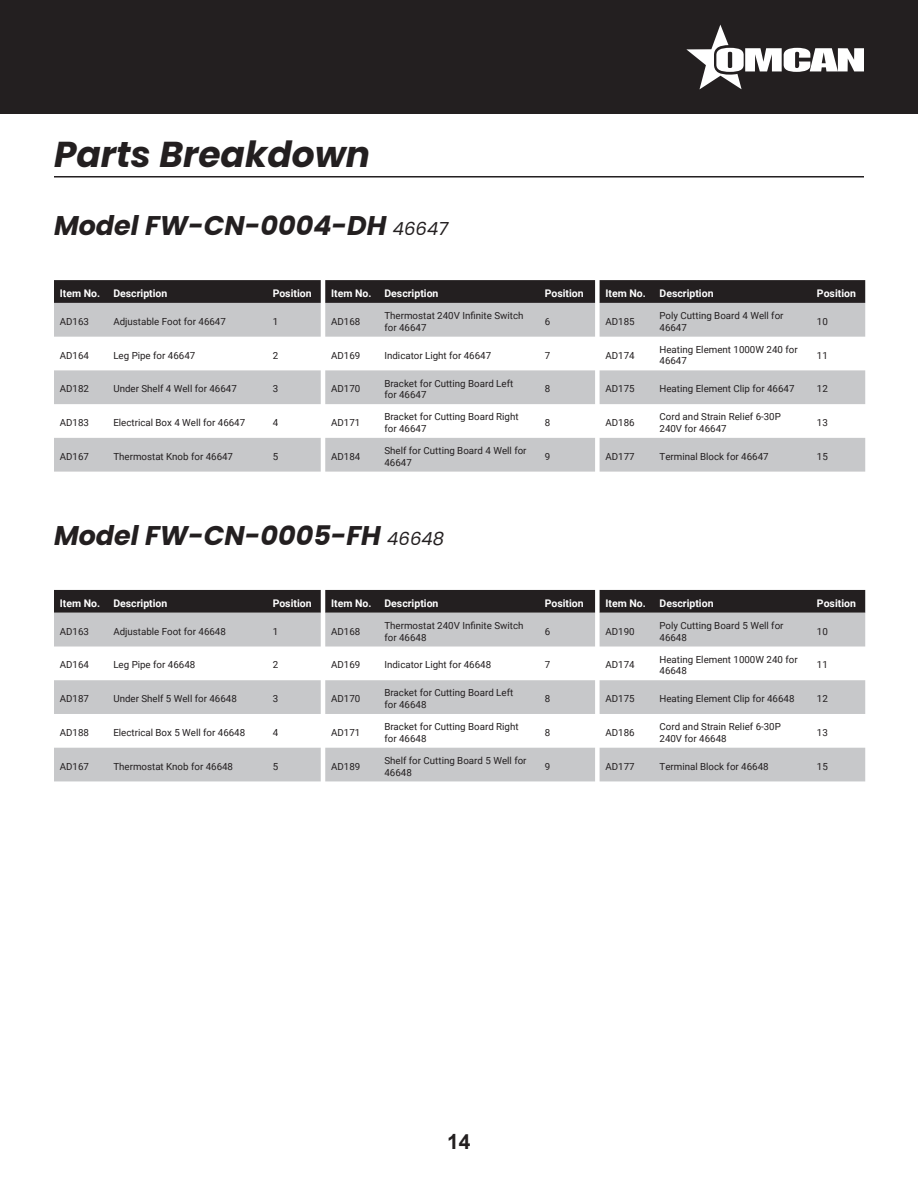
<style>
.page{position:relative;width:918px;height:1188px;background:#fff}
.page>*{position:absolute;margin:0;border:0;box-sizing:border-box;transform-origin:0 0}
.t1{font:italic 700 36px "Poppins";color:#231f20}
.t2{font:italic 700 27px "Poppins";color:#231f20}
.t3{font:700 21px "Arial";color:#231f20}
.t4{font:700 10.5px "Roboto";color:#fff}
.t5{font:9.75px/11.7px "Roboto";color:#231f20}
.s1{font-weight:400;font-size:18px}
</style>
<div class="page">
<div style="left:0;top:0;width:918px;height:114px;background:#231f20"></div>
<svg style="left:686px;top:25px;width:178px;height:64px"></svg>
<hr style="left:54px;top:176px;width:810px;height:2px;background:#231f20">
<svg style="left:54px;top:280px;width:811px;height:23px;background:#272324"></svg>
<svg style="left:54px;top:303px;width:811px;height:169px;fill:#c7c8ca"></svg>
<div style="left:54px;top:590px;width:811px;height:23px;background:#231f20"></div>
<svg style="left:54px;top:613px;width:811px;height:168px;fill:#c7c8ca"></svg>
<p class="t1" style="left:54px;top:133px;width:318px">Parts Breakdown</p>
<p class="t2" style="left:54px;top:210px;width:396px">Model FW-CN-0004-DH <span class="s1">46647</span></p>
<p class="t4" style="left:60px;top:286px;width:42px">Item No.</p>
<p class="t4" style="left:113px;top:286px;width:56px">Description</p>
<p class="t4" style="left:273px;top:286px;width:40px">Position</p>
<p class="t4" style="left:331px;top:286px;width:42px">Item No.</p>
<p class="t4" style="left:384px;top:286px;width:56px">Description</p>
<p class="t4" style="left:545px;top:286px;width:40px">Position</p>
<p class="t4" style="left:605px;top:286px;width:42px">Item No.</p>
<p class="t4" style="left:660px;top:286px;width:56px">Description</p>
<p class="t4" style="left:817px;top:286px;width:40px">Position</p>
<p class="t5" style="left:60px;top:315px;width:31px">AD163</p>
<p class="t5" style="left:113px;top:315px;width:114px">Adjustable Foot for 46647</p>
<p class="t5" style="left:273px;top:315px;width:7px">1</p>
<p class="t5" style="left:331px;top:315px;width:31px">AD168</p>
<p class="t5" style="left:384px;top:309px;width:141px">Thermostat 240V Infinite Switch for 46647</p>
<p class="t5" style="left:545px;top:315px;width:7px">6</p>
<p class="t5" style="left:605px;top:315px;width:31px">AD185</p>
<p class="t5" style="left:660px;top:309px;width:126px">Poly Cutting Board 4 Well for<br>46647</p>
<p class="t5" style="left:817px;top:315px;width:12px">10</p>
<p class="t5" style="left:60px;top:349px;width:31px">AD164</p>
<p class="t5" style="left:113px;top:349px;width:83px">Leg Pipe for 46647</p>
<p class="t5" style="left:273px;top:349px;width:7px">2</p>
<p class="t5" style="left:331px;top:349px;width:31px">AD169</p>
<p class="t5" style="left:384px;top:349px;width:108px">Indicator Light for 46647</p>
<p class="t5" style="left:545px;top:349px;width:7px">7</p>
<p class="t5" style="left:605px;top:349px;width:31px">AD174</p>
<p class="t5" style="left:660px;top:343px;width:140px">Heating Element 1000W 240 for<br>46647</p>
<p class="t5" style="left:817px;top:349px;width:12px">11</p>
<p class="t5" style="left:60px;top:383px;width:31px">AD182</p>
<p class="t5" style="left:113px;top:383px;width:125px">Under Shelf 4 Well for 46647</p>
<p class="t5" style="left:273px;top:383px;width:7px">3</p>
<p class="t5" style="left:331px;top:383px;width:31px">AD170</p>
<p class="t5" style="left:384px;top:377px;width:130px">Bracket for Cutting Board Left for 46647</p>
<p class="t5" style="left:545px;top:383px;width:7px">8</p>
<p class="t5" style="left:605px;top:383px;width:31px">AD175</p>
<p class="t5" style="left:660px;top:383px;width:137px">Heating Element Clip for 46647</p>
<p class="t5" style="left:817px;top:383px;width:12px">12</p>
<p class="t5" style="left:60px;top:416px;width:31px">AD183</p>
<p class="t5" style="left:113px;top:416px;width:133px">Electrical Box 4 Well for 46647</p>
<p class="t5" style="left:273px;top:416px;width:7px">4</p>
<p class="t5" style="left:331px;top:416px;width:31px">AD171</p>
<p class="t5" style="left:384px;top:411px;width:136px">Bracket for Cutting Board Right for 46647</p>
<p class="t5" style="left:545px;top:416px;width:7px">8</p>
<p class="t5" style="left:605px;top:416px;width:31px">AD186</p>
<p class="t5" style="left:660px;top:411px;width:123px">Cord and Strain Relief 6-30P<br>240V for 46647</p>
<p class="t5" style="left:817px;top:416px;width:12px">13</p>
<p class="t5" style="left:60px;top:450px;width:31px">AD167</p>
<p class="t5" style="left:113px;top:450px;width:121px">Thermostat Knob for 46647</p>
<p class="t5" style="left:273px;top:450px;width:7px">5</p>
<p class="t5" style="left:331px;top:450px;width:31px">AD184</p>
<p class="t5" style="left:384px;top:444px;width:144px">Shelf for Cutting Board 4 Well for<br>46647</p>
<p class="t5" style="left:545px;top:450px;width:7px">9</p>
<p class="t5" style="left:605px;top:450px;width:31px">AD177</p>
<p class="t5" style="left:660px;top:450px;width:111px">Terminal Block for 46647</p>
<p class="t5" style="left:817px;top:450px;width:12px">15</p>
<p class="t2" style="left:54px;top:520px;width:392px">Model FW-CN-0005-FH <span class="s1">46648</span></p>
<p class="t4" style="left:60px;top:596px;width:42px">Item No.</p>
<p class="t4" style="left:113px;top:596px;width:56px">Description</p>
<p class="t4" style="left:273px;top:596px;width:40px">Position</p>
<p class="t4" style="left:331px;top:596px;width:42px">Item No.</p>
<p class="t4" style="left:384px;top:596px;width:56px">Description</p>
<p class="t4" style="left:545px;top:596px;width:40px">Position</p>
<p class="t4" style="left:605px;top:596px;width:42px">Item No.</p>
<p class="t4" style="left:660px;top:596px;width:56px">Description</p>
<p class="t4" style="left:817px;top:596px;width:40px">Position</p>
<p class="t5" style="left:60px;top:625px;width:31px">AD163</p>
<p class="t5" style="left:113px;top:625px;width:114px">Adjustable Foot for 46648</p>
<p class="t5" style="left:273px;top:625px;width:7px">1</p>
<p class="t5" style="left:331px;top:625px;width:31px">AD168</p>
<p class="t5" style="left:384px;top:619px;width:141px">Thermostat 240V Infinite Switch for 46648</p>
<p class="t5" style="left:545px;top:625px;width:7px">6</p>
<p class="t5" style="left:605px;top:625px;width:31px">AD190</p>
<p class="t5" style="left:660px;top:619px;width:126px">Poly Cutting Board 5 Well for<br>46648</p>
<p class="t5" style="left:817px;top:625px;width:12px">10</p>
<p class="t5" style="left:60px;top:659px;width:31px">AD164</p>
<p class="t5" style="left:113px;top:659px;width:83px">Leg Pipe for 46648</p>
<p class="t5" style="left:273px;top:659px;width:7px">2</p>
<p class="t5" style="left:331px;top:659px;width:31px">AD169</p>
<p class="t5" style="left:384px;top:659px;width:108px">Indicator Light for 46648</p>
<p class="t5" style="left:545px;top:659px;width:7px">7</p>
<p class="t5" style="left:605px;top:659px;width:31px">AD174</p>
<p class="t5" style="left:660px;top:653px;width:140px">Heating Element 1000W 240 for<br>46648</p>
<p class="t5" style="left:817px;top:659px;width:12px">11</p>
<p class="t5" style="left:60px;top:693px;width:31px">AD187</p>
<p class="t5" style="left:113px;top:693px;width:125px">Under Shelf 5 Well for 46648</p>
<p class="t5" style="left:273px;top:693px;width:7px">3</p>
<p class="t5" style="left:331px;top:693px;width:31px">AD170</p>
<p class="t5" style="left:384px;top:687px;width:130px">Bracket for Cutting Board Left for 46648</p>
<p class="t5" style="left:545px;top:693px;width:7px">8</p>
<p class="t5" style="left:605px;top:693px;width:31px">AD175</p>
<p class="t5" style="left:660px;top:693px;width:137px">Heating Element Clip for 46648</p>
<p class="t5" style="left:817px;top:693px;width:12px">12</p>
<p class="t5" style="left:60px;top:726px;width:31px">AD188</p>
<p class="t5" style="left:113px;top:726px;width:133px">Electrical Box 5 Well for 46648</p>
<p class="t5" style="left:273px;top:726px;width:7px">4</p>
<p class="t5" style="left:331px;top:726px;width:31px">AD171</p>
<p class="t5" style="left:384px;top:720px;width:136px">Bracket for Cutting Board Right for 46648</p>
<p class="t5" style="left:545px;top:726px;width:7px">8</p>
<p class="t5" style="left:605px;top:726px;width:31px">AD186</p>
<p class="t5" style="left:660px;top:720px;width:123px">Cord and Strain Relief 6-30P<br>240V for 46648</p>
<p class="t5" style="left:817px;top:726px;width:12px">13</p>
<p class="t5" style="left:60px;top:760px;width:31px">AD167</p>
<p class="t5" style="left:113px;top:760px;width:121px">Thermostat Knob for 46648</p>
<p class="t5" style="left:273px;top:760px;width:7px">5</p>
<p class="t5" style="left:331px;top:760px;width:31px">AD189</p>
<p class="t5" style="left:384px;top:754px;width:144px">Shelf for Cutting Board 5 Well for<br>46648</p>
<p class="t5" style="left:545px;top:760px;width:7px">9</p>
<p class="t5" style="left:605px;top:760px;width:31px">AD177</p>
<p class="t5" style="left:660px;top:760px;width:111px">Terminal Block for 46648</p>
<p class="t5" style="left:817px;top:760px;width:12px">15</p>
<h3 class="t3" style="left:447px;top:1127px;width:25px">14</h3>
</div>
